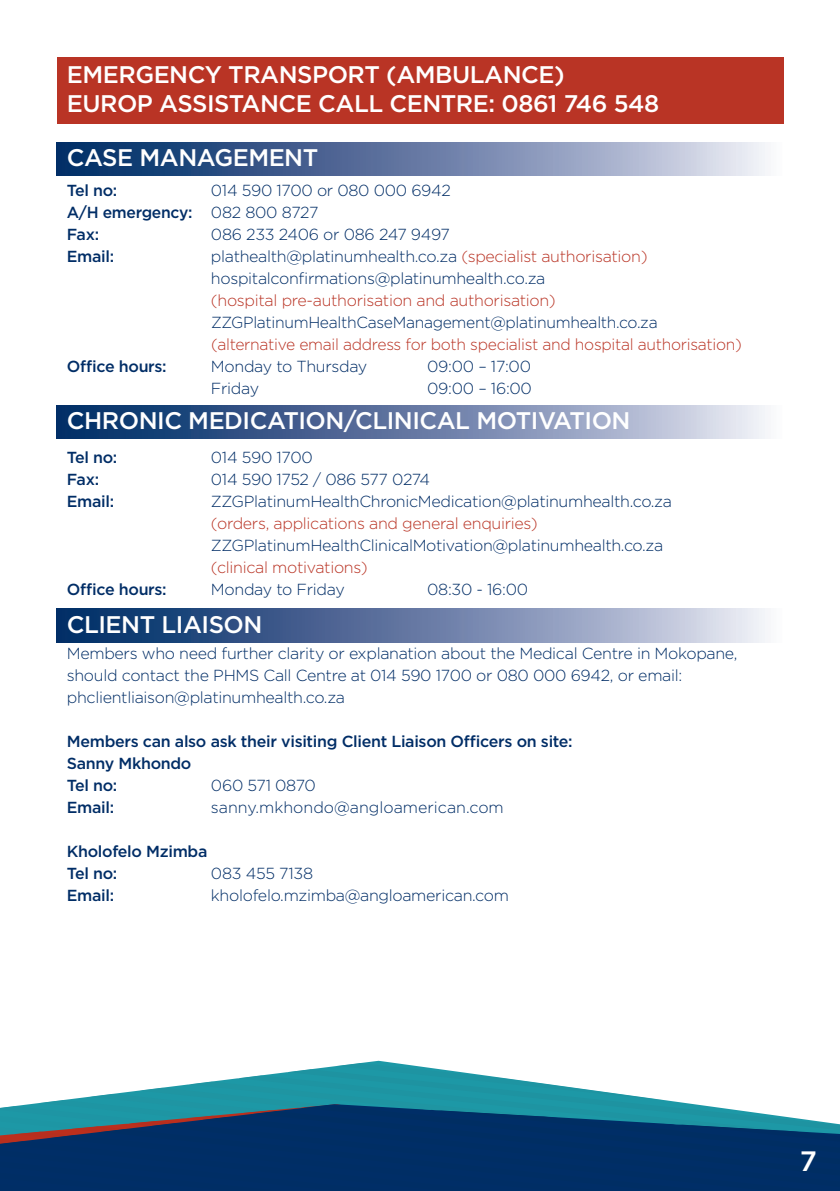
<style>
.page{position:relative;width:840px;height:1191px;background:#fff}
.page>*{position:absolute;margin:0;border:0;box-sizing:border-box;transform-origin:0 0}
.t1{font:500 28px "Gotham";color:#fff}
.t2{font:500 24px/28.8px "Gotham";letter-spacing:-.02em;color:#fff}
.t3{font:300 16px/22px "Gotham";letter-spacing:-.02em;color:#002d66}
.t4{font:300 16px "Gotham";letter-spacing:-.02em;color:#b93425}
.t5{font:500 16px/22px "Gotham";letter-spacing:-.02em;color:#002d66}
.t6{font:300 16px "Gotham";color:#002d66}
.s1{font-weight:500}
.s2{color:#b93425}
</style>
<div class="page">
<svg style="left:0;top:1063px;width:839px;height:128px"></svg>
<div style="left:202px;top:1117px;width:637px;height:73px;background:#002e66"></div>
<img style="left:57px;top:142px;width:708px;height:33px">
<img style="left:57px;top:406px;width:708px;height:33px">
<img style="left:57px;top:609px;width:708px;height:33px">
<div style="left:57px;top:57px;width:725px;height:67px;background:#b93425"></div>
<h2 class="t2" style="left:67px;top:62px;width:593px">EMERGENCY TRANSPORT (AMBULANCE)<br>EUROP ASSISTANCE CALL CENTRE: 0861 746 548</h2>
<h2 class="t2" style="left:67px;top:145px;width:253px">CASE MANAGEMENT</h2>
<p class="t5" style="left:67px;top:181px;width:52px">Tel no:</p>
<p class="t3" style="left:67px;top:181px;width:385px;text-indent:144px">014 590 1700 or 080 000 6942<br><span class="s1">A/H emergency:</span> 082 800 8727<br><span class="s1">Fax:</span></p>
<p class="t3" style="left:211px;top:225px;width:240px">086 233 2406 or 086 247 9497</p>
<p class="t5" style="left:67px;top:247px;width:49px">Email:</p>
<p class="t3" style="left:211px;top:247px;width:438px">plathealth@platinumhealth.co.za <span class="s2">(specialist authorisation) </span>hospitalconfirmations@platinumhealth.co.za</p>
<p class="t4" style="left:211px;top:295px;width:346px">(hospital pre-authorisation and authorisation)</p>
<p class="t3" style="left:211px;top:313px;width:448px">ZZGPlatinumHealthCaseManagement@platinumhealth.co.za</p>
<p class="t4" style="left:211px;top:339px;width:532px">(alternative email address for both specialist and hospital authorisation)</p>
<p class="t5" style="left:67px;top:357px;width:101px">Office hours:</p>
<p class="t3" style="left:211px;top:357px;width:158px">Monday to Thursday</p>
<p class="t3" style="left:427px;top:357px;width:105px">09:00 – 17:00</p>
<p class="t3" style="left:211px;top:379px;width:50px">Friday</p>
<p class="t3" style="left:427px;top:379px;width:106px">09:00 – 16:00</p>
<h2 class="t2" style="left:67px;top:408px;width:565px">CHRONIC MEDICATION/CLINICAL MOTIVATION</h2>
<p class="t5" style="left:67px;top:447px;width:52px">Tel no:</p>
<p class="t3" style="left:211px;top:447px;width:103px">014 590 1700</p>
<p class="t5" style="left:67px;top:469px;width:34px">Fax:</p>
<p class="t3" style="left:211px;top:469px;width:221px">014 590 1752 / 086 577 0274</p>
<p class="t5" style="left:67px;top:491px;width:49px">Email:</p>
<p class="t3" style="left:211px;top:491px;width:462px">ZZGPlatinumHealthChronicMedication@platinumhealth.co.za</p>
<p class="t4" style="left:211px;top:517px;width:328px">(orders, applications and general enquiries)</p>
<p class="t3" style="left:211px;top:535px;width:453px">ZZGPlatinumHealthClinicalMotivation@platinumhealth.co.za</p>
<p class="t4" style="left:211px;top:561px;width:158px">(clinical motivations)</p>
<p class="t5" style="left:67px;top:579px;width:101px">Office hours:</p>
<p class="t3" style="left:211px;top:579px;width:135px">Monday to Friday</p>
<p class="t3" style="left:427px;top:579px;width:102px">08:30 - 16:00</p>
<h2 class="t2" style="left:67px;top:612px;width:197px">CLIENT LIAISON</h2>
<p class="t3" style="left:67px;top:644px;width:671px">Members who need further clarity or explanation about the Medical Centre in Mokopane, should contact the PHMS Call Centre at 014 590 1700 or 080 000 6942, or email: phclientliaison@platinumhealth.co.za</p>
<p class="t5" style="left:67px;top:732px;width:507px">Members can also ask their visiting Client Liaison Officers on site:<br>Sanny Mkhondo<br>Tel no:</p>
<p class="t3" style="left:211px;top:776px;width:106px">060 571 0870</p>
<p class="t5" style="left:67px;top:798px;width:49px">Email:</p>
<p class="t6" style="left:211px;top:802px;width:294px">sanny.mkhondo@angloamerican.com</p>
<p class="t5" style="left:67px;top:842px;width:142px">Kholofelo Mzimba<br>Tel no:</p>
<p class="t3" style="left:211px;top:864px;width:104px">083 455 7138</p>
<p class="t5" style="left:67px;top:886px;width:49px">Email:</p>
<p class="t3" style="left:211px;top:886px;width:299px">kholofelo.mzimba@angloamerican.com</p>
<h1 class="t1" style="left:799px;top:1151px;width:19px">7</h1>
</div>
